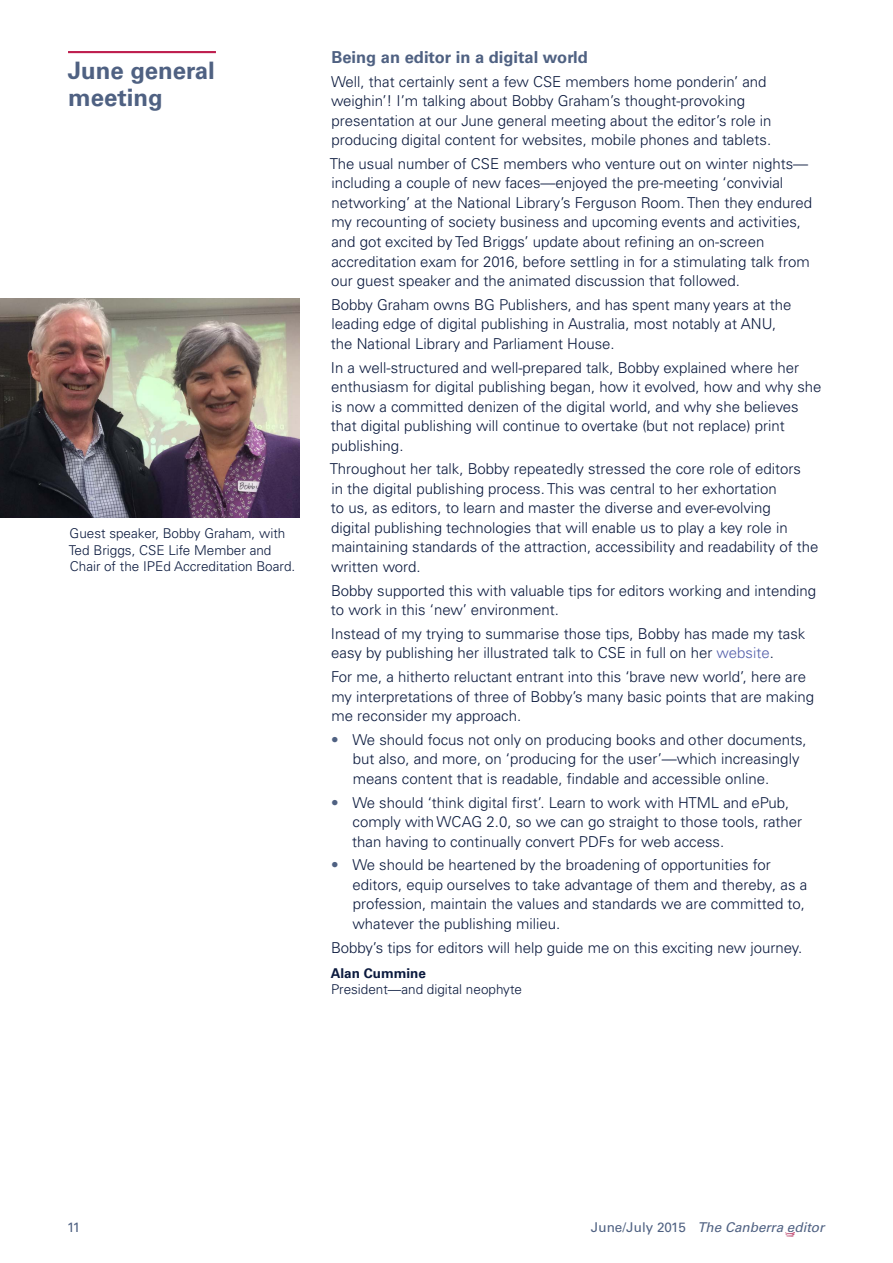
<style>
.page{position:relative;width:893px;height:1263px;background:#fff}
.page>*{position:absolute;margin:0;border:0;box-sizing:border-box;transform-origin:0 0}
.t1{font:700 24px/27px "Univers LT Pro 65";color:#4f6182}
.t2{font:700 16.5px "Univers LT Pro 65";color:#4f6182}
.t3{font:300 15px/19.5px "Univers LT Pro 45";color:#0b1a3e}
.t4{font:300 13.5px/16.5px "Univers LT Pro 45";color:#0b1a3e}
.t5{font:italic 13.5px "Univers LT Pro 55";color:#4f6182}
.t6{font:700 13.5px "Univers LT Pro 65";color:#0b1a3e}
.t7{font:13.5px "Univers LT Pro 55 Roman";color:#4f6182}
.s1{color:#535eaa}
.s2{color:#4f6182}
.s3{font-family:"Univers LT Pro 55 Roman";font-style:normal}
</style>
<div class="page">
<svg style="left:785px;top:1232px;width:10px;height:5px"></svg>
<hr style="left:68px;top:51px;width:148px;height:2px;background:#be1e4e">
<img style="left:0;top:299px;width:299px;height:218px">
<h1 class="t1" style="left:68px;top:57px;width:149px">June general meeting</h1>
<p class="t4" style="left:69px;top:525px;width:228px">Guest speaker, Bobby Graham, with<br>Ted Briggs, CSE Life Member and<br>Chair of the IPEd Accreditation Board.</p>
<p class="t2" style="left:331px;top:47px;width:258px">Being an editor in a digital world</p>
<p class="t3" style="left:331px;top:72px;width:442px">Well, that certainly sent a few CSE members home ponderin’ and weighin’! I’m talking about Bobby Graham’s thought-provoking presentation at our June general meeting about the editor’s role in producing digital content for websites, mobile phones and tablets.</p>
<p class="t3" style="left:330px;top:154px;width:484px">The usual number of CSE members who venture out on winter nights— including a couple of new faces—enjoyed the pre-meeting ‘convivial networking’ at the National Library’s Ferguson Room. Then they endured my recounting of society business and upcoming events and activities, and got excited by Ted Briggs’ update about refining an on-screen accreditation exam for 2016, before settling in for a stimulating talk from our guest speaker and the animated discussion that followed.</p>
<p class="t3" style="left:331px;top:295px;width:462px">Bobby Graham owns BG Publishers, and has spent many years at the leading edge of digital publishing in Australia, most notably at ANU, the National Library and Parliament House.</p>
<p class="t3" style="left:331px;top:357px;width:492px">In a well-structured and well-prepared talk, Bobby explained where her enthusiasm for digital publishing began, how it evolved, how and why she is now a committed denizen of the digital world, and why she believes that digital publishing will continue to overtake (but not replace) print publishing.</p>
<p class="t3" style="left:330px;top:459px;width:490px">Throughout her talk, Bobby repeatedly stressed the core role of editors<br>in the digital publishing process. This was central to her exhortation<br>to us, as editors, to learn and master the diverse and ever-evolving<br>digital publishing technologies that will enable us to play a key role in maintaining standards of the attraction, accessibility and readability of the written word.</p>
<p class="t3" style="left:331px;top:580px;width:487px">Bobby supported this with valuable tips for editors working and intending to work in this ‘new’ environment.</p>
<p class="t3" style="left:331px;top:624px;width:476px">Instead of my trying to summarise those tips, Bobby has made my task easy by publishing her illustrated talk to CSE in full on her <span class="s1">website</span>.</p>
<p class="t3" style="left:331px;top:667px;width:485px">For me, a hitherto reluctant entrant into this ‘brave new world’, here are my interpretations of three of Bobby’s many basic points that are making me reconsider my approach.</p>
<p class="t3" style="left:353px;top:730px;width:455px;text-indent:-22px"><span class="s2">•</span> We should focus not only on producing books and other documents, but also, and more, on ‘producing for the user’—which increasingly means content that is readable, findable and accessible online.</p>
<p class="t3" style="left:352px;top:792px;width:452px;text-indent:-21px"><span class="s2">•</span> We should ‘think digital first’. Learn to work with HTML and ePub, comply with WCAG 2.0, so we can go straight to those tools, rather than having to continually convert PDFs for web access.</p>
<p class="t3" style="left:352px;top:855px;width:456px;text-indent:-21px"><span class="s2">•</span> We should be heartened by the broadening of opportunities for editors, equip ourselves to take advantage of them and thereby, as a profession, maintain the values and standards we are committed to, whatever the publishing milieu.</p>
<p class="t3" style="left:331px;top:937px;width:473px">Bobby’s tips for editors will help guide me on this exciting new journey.</p>
<p class="t6" style="left:331px;top:965px;width:97px">Alan Cummine</p>
<p class="t4" style="left:331px;top:981px;width:192px">President—and digital neophyte</p>
<p class="t7" style="left:67px;top:1219px;width:15px">11</p>
<p class="t5" style="left:591px;top:1219px;width:235px"><span class="s3">June/July 2015</span> The Canberra editor</p>
</div>
